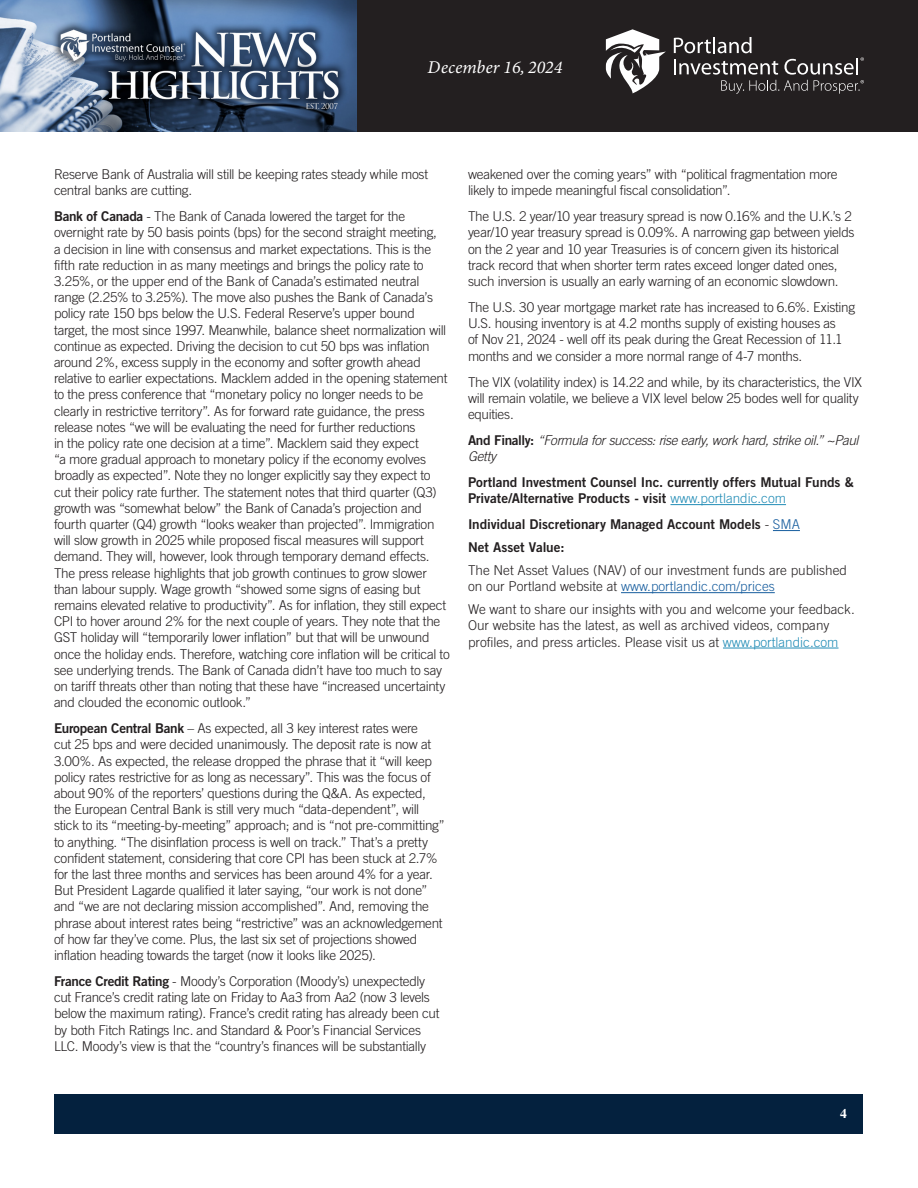
<style>
.page{position:relative;width:918px;height:1188px;background:#fff}
.page>*{position:absolute;margin:0;border:0;box-sizing:border-box;transform-origin:0 0}
.t1{font:italic 18px "Minion Variable Concept";color:#fff}
.Article_-_Body{font:300 13.5px/16.2px "Trade Gothic";letter-spacing:-.02em;color:#231f20}
.Article_-_Body-2{font:300 13.5px/16.2px "Trade Gothic";color:#231f20}
.Article_-_Body-3{font:13.5px/16.2px "Trade Gothic Bold Two";letter-spacing:-.005em;color:#231f20}
.Article_-_Body-4{font:italic 300 13.5px/16.2px "Trade Gothic";letter-spacing:-.03em;color:#231f20}
.t2{font:700 13.5px "Times";color:#fff}
.s1{font-family:"Trade Gothic Bold Two";font-weight:400}
.s2{font-family:"Trade Gothic Bold Two";font-weight:400;font-style:normal}
.s3{font-family:"Trade Gothic";font-weight:300;color:#218cb6}
.s4{font-family:"Trade Gothic";font-weight:300}
.s5{font-family:"Trade Gothic";font-weight:300;color:#175d9e}
.s6{color:#175d9e}
.s7{color:#218cb6}
</style>
<div class="page">
<div style="left:356px;top:0;width:562px;height:132px;background:#231f20"></div>
<img style="left:0;top:0;width:356px;height:132px">
<svg style="left:674px;top:37px;width:190px;height:57px"></svg>
<svg style="left:606px;top:29px;width:60px;height:64px"></svg>
<div style="left:55px;top:1094px;width:808px;height:39px;background:#04213e"></div>
<hr style="left:671px;top:504px;width:115px;height:1px;background:#218cb6">
<svg style="left:773px;top:530px;width:27px;height:1px"></svg>
<hr style="left:621px;top:592px;width:154px;height:1px;background:#175d9e">
<hr style="left:723px;top:648px;width:116px;height:1px;background:#218cb6">
<h1 class="t1" style="left:428px;top:55px;width:136px">December 16, 2024</h1>
<p class="Article_-_Body" style="left:54px;top:166px;width:376px">Reserve Bank of Australia will still be keeping rates steady while most central banks are cutting.</p>
<p class="Article_-_Body" style="left:54px;top:208px;width:397px"><span class="s1">Bank of Canada</span> - The Bank of Canada lowered the target for the overnight rate by 50 basis points (bps) for the second straight meeting,<br>a decision in line with consensus and market expectations. This is the fifth rate reduction in as many meetings and brings the policy rate to 3.25%, or the upper end of the Bank of Canada’s estimated neutral range (2.25% to 3.25%). The move also pushes the Bank of Canada’s policy rate 150 bps below the U.S. Federal Reserve’s upper bound target, the most since 1997. Meanwhile, balance sheet normalization will continue as expected. Driving the decision to cut 50 bps was inflation around 2%, excess supply in the economy and softer growth ahead relative to earlier expectations. Macklem added in the opening statement to the press conference that “monetary policy no longer needs to be clearly in restrictive territory”. As for forward rate guidance, the press release notes “we will be evaluating the need for further reductions<br>in the policy rate one decision at a time”. Macklem said they expect<br>“a more gradual approach to monetary policy if the economy evolves broadly as expected”. Note they no longer explicitly say they expect to cut their policy rate further. The statement notes that third quarter (Q3) growth was “somewhat below” the Bank of Canada’s projection and fourth quarter (Q4) growth “looks weaker than projected”. Immigration will slow growth in 2025 while proposed fiscal measures will support demand. They will, however, look through temporary demand effects.<br>The press release highlights that job growth continues to grow slower than labour supply. Wage growth “showed some signs of easing but remains elevated relative to productivity”. As for inflation, they still expect CPI to hover around 2% for the next couple of years. They note that the GST holiday will “temporarily lower inflation” but that will be unwound once the holiday ends. Therefore, watching core inflation will be critical to see underlying trends. The Bank of Canada didn’t have too much to say on tariff threats other than noting that these have “increased uncertainty and clouded the economic outlook.”</p>
<p class="Article_-_Body" style="left:54px;top:720px;width:392px"><span class="s1">European Central Bank</span> – As expected, all 3 key interest rates were<br>cut 25 bps and were decided unanimously. The deposit rate is now at 3.00%. As expected, the release dropped the phrase that it “will keep policy rates restrictive for as long as necessary”. This was the focus of about 90% of the reporters’ questions during the Q&amp;A. As expected, the European Central Bank is still very much “data-dependent”, will stick to its “meeting-by-meeting” approach; and is “not pre-committing” to anything. “The disinflation process is well on track.” That’s a pretty confident statement, considering that core CPI has been stuck at 2.7% for the last three months and services has been around 4% for a year.<br>But President Lagarde qualified it later saying, “our work is not done” and “we are not declaring mission accomplished”. And, removing the phrase about interest rates being “restrictive” was an acknowledgement of how far they’ve come. Plus, the last six set of projections showed inflation heading towards the target (now it looks like 2025).</p>
<p class="Article_-_Body" style="left:54px;top:973px;width:387px"><span class="s1">France Credit Rating</span> - Moody’s Corporation (Moody’s) unexpectedly cut France’s credit rating late on Friday to Aa3 from Aa2 (now 3 levels below the maximum rating). France’s credit rating has already been cut by both Fitch Ratings Inc. and Standard &amp; Poor’s Financial Services LLC. Moody’s view is that the “country’s finances will be substantially</p>
<p class="Article_-_Body" style="left:468px;top:166px;width:371px">weakened over the coming years” with “political fragmentation more likely to impede meaningful fiscal consolidation”.</p>
<p class="Article_-_Body" style="left:468px;top:208px;width:388px">The U.S. 2 year/10 year treasury spread is now 0.16% and the U.K.’s 2 year/10 year treasury spread is 0.09%. A narrowing gap between yields on the 2 year and 10 year Treasuries is of concern given its historical track record that when shorter term rates exceed longer dated ones, such inversion is usually an early warning of an economic slowdown.</p>
<p class="Article_-_Body" style="left:468px;top:299px;width:389px">The U.S. 30 year mortgage market rate has increased to 6.6%. Existing U.S. housing inventory is at 4.2 months supply of existing houses as<br>of Nov 21, 2024 - well off its peak during the Great Recession of 11.1 months and we consider a more normal range of 4-7 months.</p>
<p class="Article_-_Body" style="left:468px;top:373px;width:396px">The VIX (volatility index) is 14.22 and while, by its characteristics, the VIX will remain volatile, we believe a VIX level below 25 bodes well for quality equities.</p>
<p class="Article_-_Body-4" style="left:468px;top:432px;width:392px"><span class="s2">And Finally:</span> “Formula for success: rise early, work hard, strike oil.” ~Paul<br>Getty</p>
<p class="Article_-_Body-3" style="left:468px;top:474px;width:387px">Portland Investment Counsel Inc. currently offers Mutual Funds &amp;<br>Private/Alternative Products - visit <span class="s3">www.portlandic.com</span></p>
<p class="Article_-_Body-3" style="left:468px;top:516px;width:333px">Individual Discretionary Managed Account Models <span class="s4">-</span> <span class="s5">SMA</span></p>
<p class="Article_-_Body-3" style="left:468px;top:539px;width:98px">Net Asset Value:</p>
<p class="Article_-_Body-2" style="left:468px;top:562px;width:381px">The Net Asset Values (NAV) of our investment funds are published on our Portland website at <span class="s6">www.portlandic.com/prices</span></p>
<p class="Article_-_Body-2" style="left:468px;top:601px;width:388px">We want to share our insights with you and welcome your feedback.<br>Our website has the latest, as well as archived videos, company profiles, and press articles. Please visit us at <span class="s7">www.portlandic.com</span></p>
<p class="t2" style="left:840px;top:1100px;width:8px">4</p>
</div>
